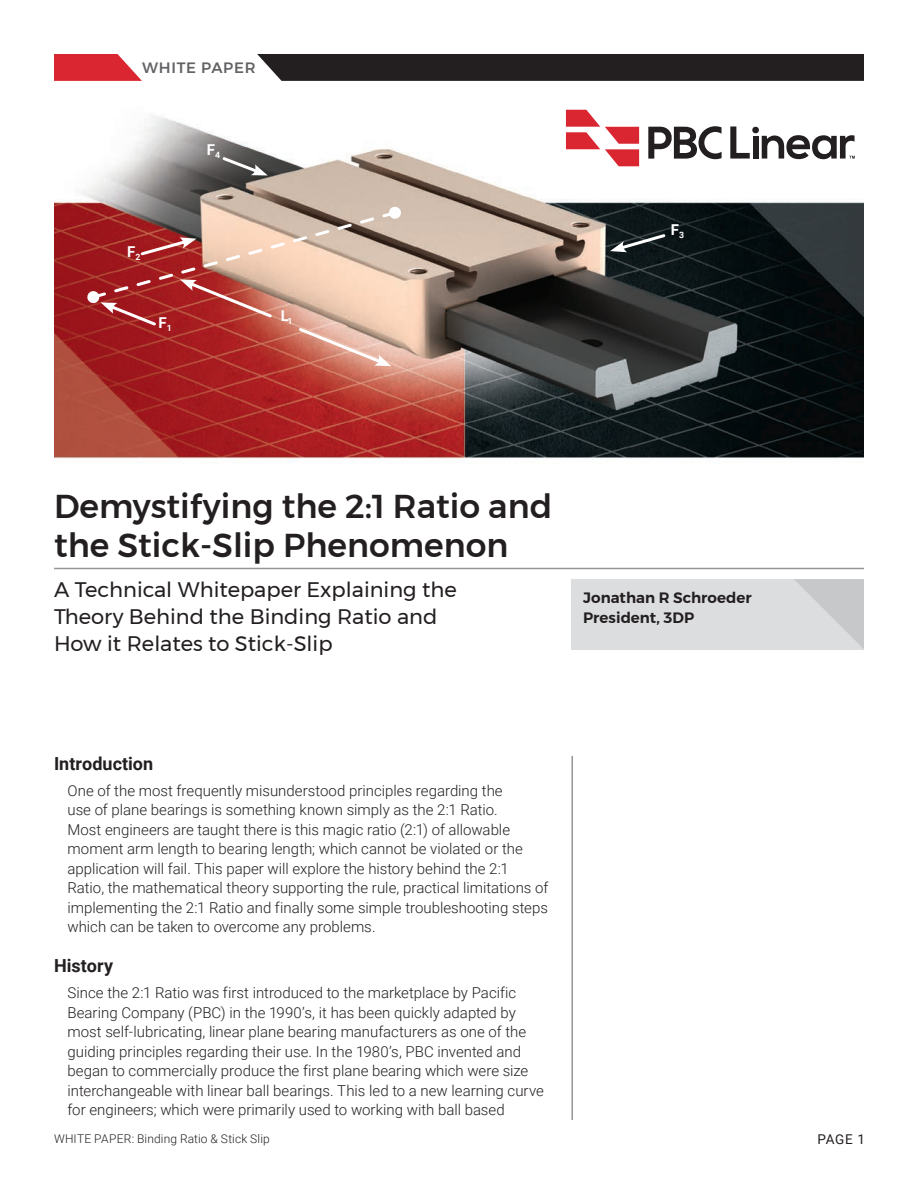
<style>
.page{position:relative;width:918px;height:1188px;background:#fff}
.page>*{position:absolute;margin:0;border:0;box-sizing:border-box;transform-origin:0 0}
.Head-Main{font:500 33px/39px "Montserrat";color:#231f20}
.Head-Subhead{font:21px/27px "Montserrat";color:#231f20}
.text-Head{font:700 18px "Roboto";letter-spacing:.005em;color:#231f20}
.text-basic{font:300 15px/19.5px "Roboto";color:#231f20}
.Head-author{font:600 15px "Montserrat";color:#231f20}
.t1{font:500 15px "Montserrat";letter-spacing:.045em;color:#636366}
.text-basic-2{font:700 15px "Roboto";color:#fff}
.t2{font:13.5px "Roboto";color:#231f20}
.t3{font:300 12px "Roboto";letter-spacing:.01em;color:#231f20}
</style>
<div class="page">
<img style="left:54px;top:109px;width:810px;height:355px">
<hr style="left:54px;top:568px;width:810px;height:1px;background:#939598">
<div style="left:257px;top:54px;width:607px;height:27px;background:#231f20"></div>
<svg style="left:54px;top:54px;width:88px;height:27px;background:#df444d"></svg>
<div style="left:572px;top:579px;width:292px;height:70px;background:#dcdddf"></div>
<svg style="left:794px;top:579px;width:70px;height:70px"></svg>
<hr style="left:572px;top:756px;width:1px;height:364px;background:#939598">
<svg style="left:566px;top:110px;width:73px;height:56px"></svg>
<svg style="left:648px;top:126px;width:74px;height:33px"></svg>
<svg style="left:730px;top:126px;width:125px;height:33px"></svg>
<svg style="left:610px;top:232px;width:58px;height:20px"></svg>
<svg style="left:220px;top:155px;width:48px;height:21px"></svg>
<svg style="left:87px;top:206px;width:315px;height:160px;background:#c1756b"></svg>
<p class="t1" style="left:142px;top:56px;width:115px">WHITE PAPER</p>
<p class="text-basic-2" style="left:207px;top:140px;width:15px">F<sub>4</sub></p>
<p class="text-basic-2" style="left:127px;top:241px;width:15px">F<sub>2</sub></p>
<p class="text-basic-2" style="left:159px;top:312px;width:15px">F<sub>1</sub></p>
<p class="text-basic-2" style="left:281px;top:306px;width:13px">L<sub>1</sub></p>
<p class="text-basic-2" style="left:671px;top:219px;width:15px">F<sub>3</sub></p>
<p class="Head-Main" style="left:54px;top:487px;width:500px">Demystifying the 2:1 Ratio and the Stick-Slip Phenomenon</p>
<p class="Head-Subhead" style="left:54px;top:576px;width:404px">A Technical Whitepaper Explaining the<br>Theory Behind the Binding Ratio and<br>How it Relates to Stick-Slip</p>
<p class="Head-author" style="left:583px;top:586px;width:170px">Jonathan R Schroeder</p>
<p class="Head-author" style="left:583px;top:606px;width:113px">President, 3DP</p>
<p class="text-Head" style="left:54px;top:750px;width:101px">Introduction</p>
<p class="text-basic" style="left:68px;top:780px;width:482px">One of the most frequently misunderstood principles regarding the<br>use of plane bearings is something known simply as the 2:1 Ratio.<br>Most engineers are taught there is this magic ratio (2:1) of allowable moment arm length to bearing length; which cannot be violated or the application will fail. This paper will explore the history behind the 2:1<br>Ratio, the mathematical theory supporting the rule, practical limitations of implementing the 2:1 Ratio and finally some simple troubleshooting steps which can be taken to overcome any problems.</p>
<p class="text-Head" style="left:54px;top:953px;width:61px">History</p>
<p class="text-basic" style="left:68px;top:983px;width:478px">Since the 2:1 Ratio was first introduced to the marketplace by Pacific Bearing Company (PBC) in the 1990’s, it has been quickly adapted by most self-lubricating, linear plane bearing manufacturers as one of the guiding principles regarding their use. In the 1980’s, PBC invented and began to commercially produce the first plane bearing which were size interchangeable with linear ball bearings. This led to a new learning curve for engineers; which were primarily used to working with ball based</p>
<p class="t3" style="left:54px;top:1130px;width:217px">WHITE PAPER: Binding Ratio &amp; Stick Slip</p>
<p class="t2" style="left:818px;top:1130px;width:49px">PAGE 1</p>
</div>
